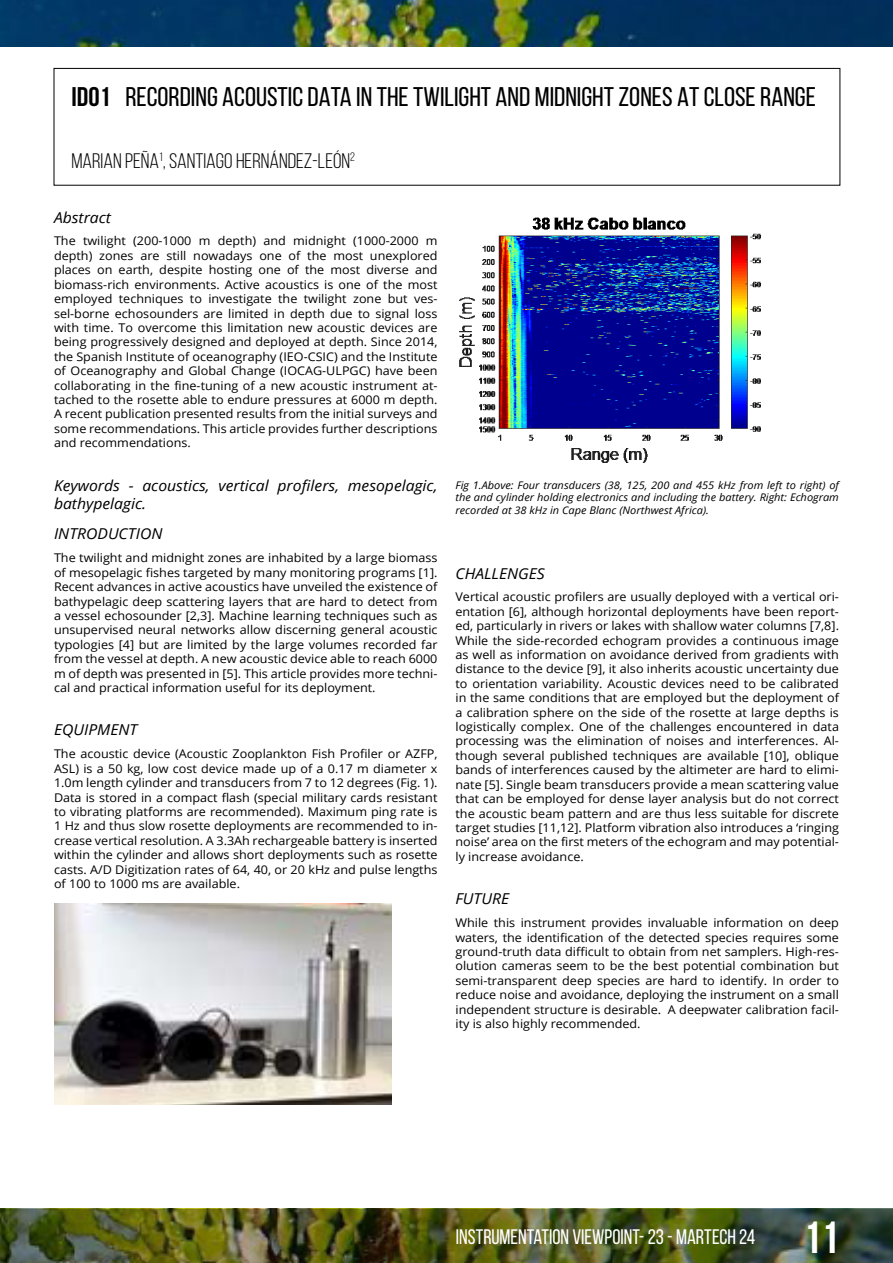
<style>
.page{position:relative;width:893px;height:1263px;background:#fff}
.page>*{position:absolute;margin:0;border:0;box-sizing:border-box;transform-origin:0 0}
.t1{font:700 45px "Bebas Neue";color:#fff}
.t2{font:27px "Bebas Neue";color:#000;scale:1.05 1}
.t3{font:21px "Bebas Neue";color:#fff}
.t4{font:21px "Bebas Neue";color:#000;scale:1.05 1}
.t5{font:italic 15px/18px "Open Sans";color:#000;scale:1.05 1}
.t6{font:12px/14.4px "Open Sans";color:#000;text-align:justify;scale:1.05 1}
.t7{font:italic 10.5px/12.6px "Open Sans";color:#000;text-align:justify;scale:1.05 1}
.s1{font-weight:700}
</style>
<div class="page">
<img style="left:0;top:1209px;width:893px;height:54px">
<img style="left:0;top:0;width:893px;height:46px">
<div style="left:54px;top:68px;width:786px;height:118px;border:1px solid #000"></div>
<img style="left:54px;top:903px;width:338px;height:201px">
<img style="left:459px;top:217px;width:302px;height:246px">
<h2 class="t2" style="left:71px;top:82px;width:711px"><span class="s1">ID01</span> RECORDING ACOUSTIC DATA IN THE TWILIGHT AND MIDNIGHT ZONES AT CLOSE RANGE</h2>
<h3 class="t4" style="left:71px;top:149px;width:272px">MARIAN PEÑA<sup>1</sup>, SANTIAGO HERNÁNDEZ-LEÓN<sup>2</sup></h3>
<p class="t5" style="left:54px;top:208px;width:56px">Abstract</p>
<p class="t6" style="left:54px;top:234px;width:367px">The twilight (200-1000 m depth) and midnight (1000-2000 m depth) zones are still nowadays one of the most unexplored places on earth, despite hosting one of the most diverse and biomass-rich environments. Active acoustics is one of the most employed techniques to investigate the twilight zone but ves&shy;sel-borne echosounders are limited in depth due to signal loss with time. To overcome this limitation new acoustic devices are being progressively designed and deployed at depth. Since 2014, the Spanish Institute of oceanography (IEO-CSIC) and the Institute of Oceanography and Global Change (IOCAG-ULPGC) have been collaborating in the fine-tuning of a new acoustic instrument at&shy;tached to the rosette able to endure pressures at 6000 m depth.<br>A recent publication presented results from the initial surveys and some recommendations. This article provides further descriptions and recommendations.</p>
<p class="t5" style="left:54px;top:476px;width:367px">Keywords - acoustics, vertical profilers, mesopelagic, bathypelagic.</p>
<p class="t5" style="left:54px;top:524px;width:105px">INTRODUCTION</p>
<p class="t6" style="left:54px;top:550px;width:367px">The twilight and midnight zones are inhabited by a large biomass of mesopelagic fishes targeted by many monitoring programs [1].<br>Recent advances in active acoustics have unveiled the existence of bathypelagic deep scattering layers that are hard to detect from a vessel echosounder [2,3]. Machine learning techniques such as unsupervised neural networks allow discerning general acoustic typologies [4] but are limited by the large volumes recorded far from the vessel at depth. A new acoustic device able to reach 6000 m of depth was presented in [5]. This article provides more techni&shy;cal and practical information useful for its deployment.</p>
<p class="t5" style="left:54px;top:720px;width:81px">EQUIPMENT</p>
<p class="t6" style="left:54px;top:746px;width:367px">The acoustic device (Acoustic Zooplankton Fish Profiler or AZFP, ASL) is a 50 kg, low cost device made up of a 0.17 m diameter x 1.0m length cylinder and transducers from 7 to 12 degrees (Fig. 1).<br>Data is stored in a compact flash (special military cards resistant to vibrating platforms are recommended). Maximum ping rate is 1 Hz and thus slow rosette deployments are recommended to in&shy;crease vertical resolution. A 3.3Ah rechargeable battery is inserted within the cylinder and allows short deployments such as rosette casts. A/D Digitization rates of 64, 40, or 20 kHz and pulse lengths of 100 to 1000 ms are available.</p>
<p class="t7" style="left:455px;top:478px;width:367px">Fig 1.Above: Four transducers (38, 125, 200 and 455 kHz from left to right) of the and cylinder holding electronics and including the battery. Right: Echogram recorded at 38 kHz in Cape Blanc (Northwest Africa).</p>
<p class="t5" style="left:455px;top:564px;width:87px">CHALLENGES</p>
<p class="t6" style="left:455px;top:590px;width:367px">Vertical acoustic profilers are usually deployed with a vertical ori&shy;entation [6], although horizontal deployments have been report&shy;ed, particularly in rivers or lakes with shallow water columns [7,8].<br>While the side-recorded echogram provides a continuous image as well as information on avoidance derived from gradients with distance to the device [9], it also inherits acoustic uncertainty due to orientation variability. Acoustic devices need to be calibrated in the same conditions that are employed but the deployment of a calibration sphere on the side of the rosette at large depths is logistically complex. One of the challenges encountered in data processing was the elimination of noises and interferences. Al&shy;though several published techniques are available [10], oblique bands of interferences caused by the altimeter are hard to elimi&shy;nate [5]. Single beam transducers provide a mean scattering value that can be employed for dense layer analysis but do not correct the acoustic beam pattern and are thus less suitable for discrete target studies [11,12]. Platform vibration also introduces a ‘ringing noise’ area on the first meters of the echogram and may potential&shy;ly increase avoidance.</p>
<p class="t5" style="left:455px;top:889px;width:53px">FUTURE</p>
<p class="t6" style="left:455px;top:915px;width:367px">While this instrument provides invaluable information on deep waters, the identification of the detected species requires some ground-truth data difficult to obtain from net samplers. High-res&shy;olution cameras seem to be the best potential combination but semi-transparent deep species are hard to identify. In order to reduce noise and avoidance, deploying the instrument on a small independent structure is desirable. A deepwater calibration facil&shy;ity is also highly recommended.</p>
<h3 class="t3" style="left:456px;top:1225px;width:301px">INSTRUMENTATION VIEWPOINT- 23 - MARTECH 24</h3>
<h1 class="t1" style="left:803px;top:1212px;width:37px">11</h1>
</div>
